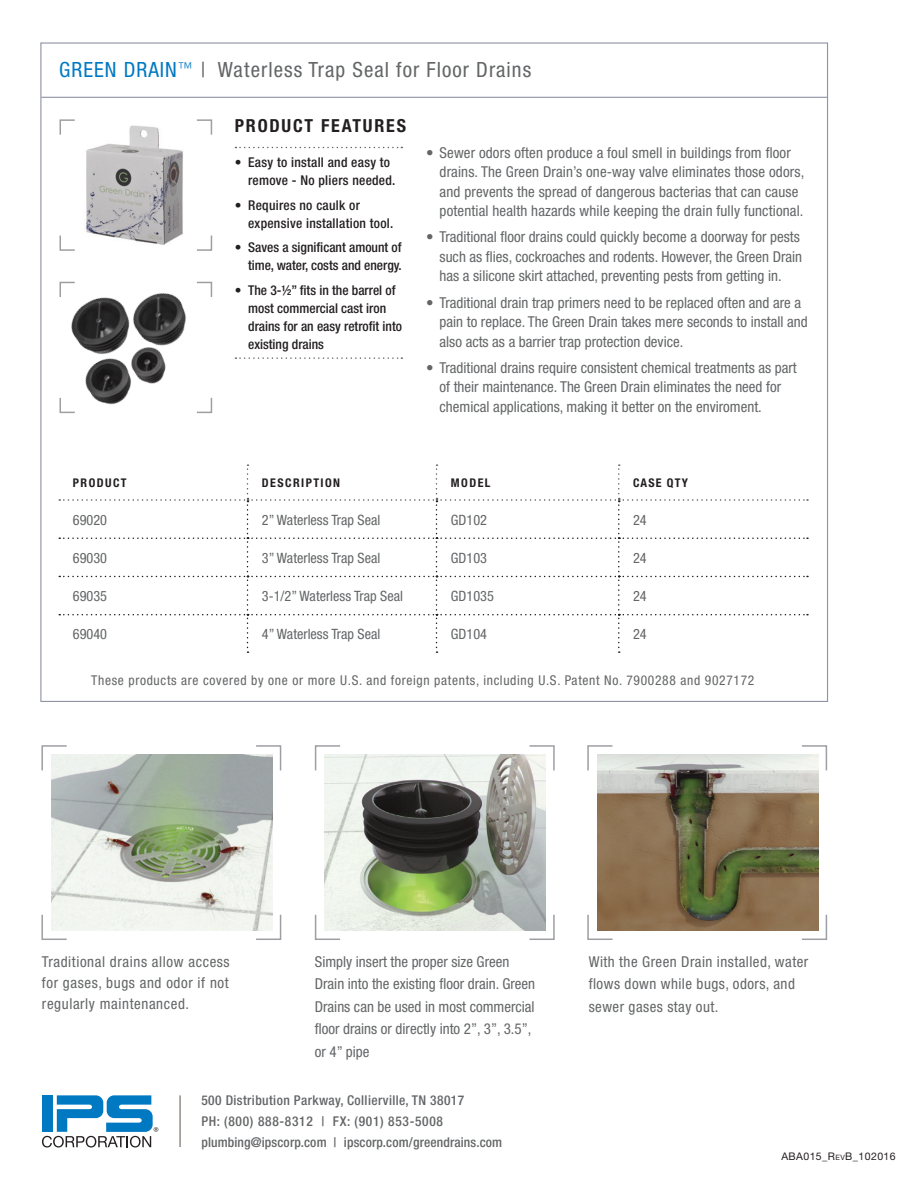
<style>
.page{position:relative;width:918px;height:1188px;background:#fff}
.page>*{position:absolute;margin:0;border:0;box-sizing:border-box;transform-origin:0 0}
.t1{font:condensed 21px "Helvetica Neue LT Std";letter-spacing:.05em;color:#636566}
.Chart_Bullets{font:700 condensed 18px "Helvetica Neue";letter-spacing:.1em;color:#231f20}
.Data{font:condensed 15px/19.5px "Helvetica Neue";color:#636566}
.Data-2{font:condensed 15px/22.5px "Helvetica Neue";letter-spacing:.03em;color:#636566}
.Data-3{font:condensed 15px "Helvetica Neue";letter-spacing:.04em;color:#636566}
.Data-4{font:condensed 14.25px "Helvetica Neue";color:#636566}
.t2{font:500 condensed 13.5px/18px "Helvetica Neue";color:#231f20;text-align:right}
.t3{font:condensed 13.5px "Helvetica Neue LT Std";letter-spacing:.05em;color:#636566}
.t4{font:500 condensed 13.5px/18px "Helvetica Neue";letter-spacing:.02em;color:#231f20}
.t5{font:500 condensed 13.5px/21px "Helvetica Neue LT Std";letter-spacing:.01em;color:#636566}
.t6{font:500 condensed 13.5px "Helvetica Neue LT Std";letter-spacing:.03em;color:#636566}
.t7{font:700 condensed 12px "Helvetica Neue LT Std";letter-spacing:.12em;color:#231f20}
.t8{font:10.5px "Helvetica Neue LT Std";letter-spacing:.04em;color:#231f20}
.s1{color:#0079c2}
.s2{font-size:7.35px}
</style>
<div class="page">
<hr style="left:179px;top:1095px;width:2px;height:52px;background:#938d88">
<svg style="left:42px;top:1095px;width:116px;height:53px"></svg>
<hr style="left:41px;top:97px;width:787px;height:1px;background:#8f93a5">
<svg style="left:235px;top:147px;width:167px;height:1px"></svg>
<svg style="left:235px;top:357px;width:167px;height:2px"></svg>
<svg style="left:59px;top:119px;width:154px;height:132px"></svg>
<img style="left:80px;top:126px;width:111px;height:122px">
<svg style="left:59px;top:281px;width:154px;height:133px"></svg>
<img style="left:64px;top:291px;width:140px;height:115px">
<svg style="left:59px;top:464px;width:749px;height:189px"></svg>
<svg style="left:256px;top:913px;width:26px;height:27px"></svg>
<svg style="left:41px;top:745px;width:26px;height:26px"></svg>
<svg style="left:41px;top:914px;width:26px;height:26px"></svg>
<svg style="left:256px;top:745px;width:26px;height:27px"></svg>
<svg style="left:529px;top:914px;width:26px;height:26px"></svg>
<svg style="left:314px;top:745px;width:26px;height:27px"></svg>
<svg style="left:314px;top:913px;width:26px;height:27px"></svg>
<svg style="left:529px;top:745px;width:26px;height:26px"></svg>
<svg style="left:802px;top:913px;width:26px;height:27px"></svg>
<svg style="left:587px;top:745px;width:26px;height:26px"></svg>
<svg style="left:587px;top:914px;width:26px;height:26px"></svg>
<svg style="left:802px;top:745px;width:26px;height:27px"></svg>
<img style="left:51px;top:754px;width:221px;height:177px">
<img style="left:325px;top:754px;width:221px;height:177px">
<img style="left:597px;top:754px;width:221px;height:177px">
<p class="t1" style="left:59px;top:58px;width:474px"><span class="s1">GREEN DRAIN</span><sup>™</sup> | Waterless Trap Seal for Floor Drains</p>
<p class="Chart_Bullets" style="left:235px;top:115px;width:173px">PRODUCT FEATURES</p>
<p class="Data" style="left:440px;top:143px;width:366px;text-indent:-14px">• Sewer odors often produce a foul smell in buildings from floor drains. The Green Drain’s one-way valve eliminates those odors, and prevents the spread of dangerous bacterias that can cause potential health hazards while keeping the drain fully functional.</p>
<p class="Data" style="left:440px;top:227px;width:364px;text-indent:-14px">• Traditional floor drains could quickly become a doorway for pests such as flies, cockroaches and rodents. However, the Green Drain has a silicone skirt attached, preventing pests from getting in.</p>
<p class="Data" style="left:440px;top:293px;width:370px;text-indent:-14px">• Traditional drain trap primers need to be replaced often and are a pain to replace. The Green Drain takes mere seconds to install and also acts as a barrier trap protection device.</p>
<p class="Data" style="left:440px;top:358px;width:359px;text-indent:-14px">• Traditional drains require consistent chemical treatments as part of their maintenance. The Green Drain eliminates the need for chemical applications, making it better on the enviroment.</p>
<p class="t4" style="left:248px;top:153px;width:149px;text-indent:-14px">• Easy to install and easy to remove - No pliers needed.</p>
<p class="t4" style="left:248px;top:196px;width:147px;text-indent:-14px">• Requires no caulk or expensive installation tool.</p>
<p class="t2" style="left:235px;top:239px;width:169px">• Saves a significant amount of time, water, costs and energy.</p>
<p class="t2" style="left:248px;top:281px;width:155px;text-align:left;text-indent:-14px">• The 3-½” fits in the barrel of most commercial cast iron drains for an easy retrofit into existing drains</p>
<p class="t7" style="left:73px;top:475px;width:55px">PRODUCT</p>
<p class="t7" style="left:262px;top:475px;width:80px">DESCRIPTION</p>
<p class="t7" style="left:451px;top:475px;width:41px">MODEL</p>
<p class="t7" style="left:633px;top:475px;width:56px">CASE QTY</p>
<p class="Data-4" style="left:73px;top:511px;width:36px">69020</p>
<p class="Data-4" style="left:262px;top:511px;width:120px">2” Waterless Trap Seal</p>
<p class="Data-4" style="left:451px;top:511px;width:38px">GD102</p>
<p class="Data-4" style="left:633px;top:511px;width:15px">24</p>
<p class="Data-4" style="left:73px;top:550px;width:36px">69030</p>
<p class="Data-4" style="left:262px;top:550px;width:120px">3” Waterless Trap Seal</p>
<p class="Data-4" style="left:451px;top:550px;width:38px">GD103</p>
<p class="Data-4" style="left:633px;top:550px;width:15px">24</p>
<p class="Data-4" style="left:73px;top:588px;width:36px">69035</p>
<p class="Data-4" style="left:262px;top:588px;width:143px">3-1/2” Waterless Trap Seal</p>
<p class="Data-4" style="left:451px;top:588px;width:44px">GD1035</p>
<p class="Data-4" style="left:633px;top:588px;width:15px">24</p>
<p class="Data-4" style="left:73px;top:626px;width:36px">69040</p>
<p class="Data-4" style="left:262px;top:626px;width:120px">4” Waterless Trap Seal</p>
<p class="Data-4" style="left:451px;top:626px;width:38px">GD104</p>
<p class="Data-4" style="left:633px;top:626px;width:15px">24</p>
<p class="t3" style="left:91px;top:672px;width:665px">These products are covered by one or more U.S. and foreign patents, including U.S. Patent No. 7900288 and 9027172</p>
<p class="Data-3" style="left:42px;top:953px;width:189px">Traditional drains allow access</p>
<p class="Data-3" style="left:42px;top:974px;width:188px">for gases, bugs and odor if not</p>
<p class="Data-3" style="left:42px;top:995px;width:149px">regularly maintenanced.</p>
<p class="Data" style="left:315px;top:950px;width:222px;line-height:22.5px">Simply insert the proper size Green Drain into the existing floor drain. Green Drains can be used in most commercial floor drains or directly into 2”, 3”, 3.5”, or 4” pipe</p>
<p class="Data-2" style="left:589px;top:950px;width:221px">With the Green Drain installed, water flows down while bugs, odors, and sewer gases stay out.</p>
<p class="t6" style="left:201px;top:1092px;width:264px">500 Distribution Parkway, Collierville, TN 38017</p>
<p class="t5" style="left:201px;top:1111px;width:302px">PH: (800) 888-8312 | FX: (901) 853-5008 plumbing@ipscorp.com | ipscorp.com/greendrains.com</p>
<p class="t8" style="left:781px;top:1150px;width:116px">ABA015_R<span class="s2">ev</span>B_102016</p>
</div>
